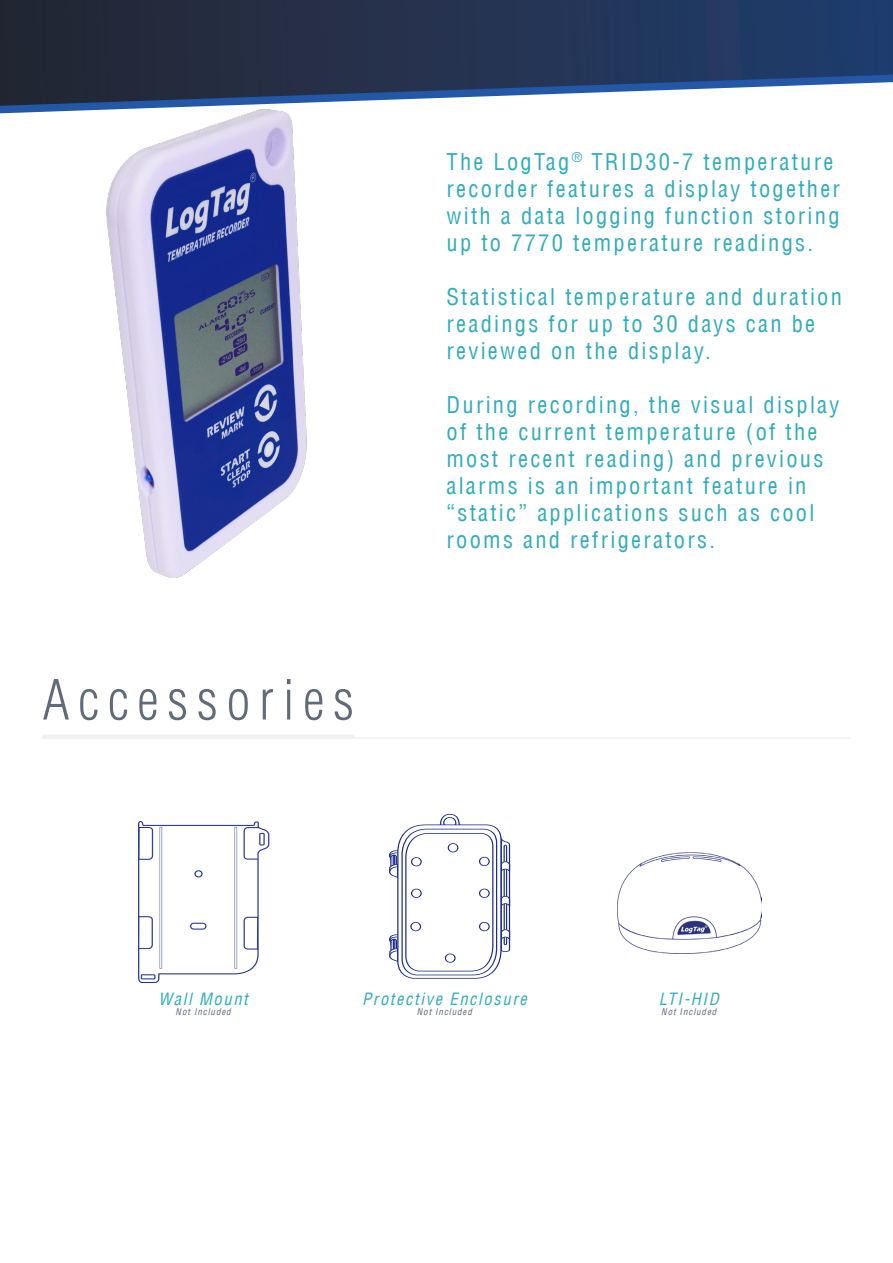
<style>
.page{position:relative;width:893px;height:1263px;background:#fff}
.page>*{position:absolute;margin:0;border:0;box-sizing:border-box;transform-origin:0 0}
.SubTitle{font:300 condensed 54px "Helvetica LT";letter-spacing:.16em;color:#606b79}
.Paragraph_Style_2_1{font:condensed 22.5px/27px "Helvetica LT";letter-spacing:.1em;color:#30acba}
.Paragraph_Style_1{font:italic condensed 16.5px "Helvetica LT";letter-spacing:.1em;color:#30acba}
.Paragraph_Style_1-2{font:italic condensed 9px "Helvetica LT";letter-spacing:.1em;color:#606b79}
</style>
<div class="page">
<svg style="left:0;top:106px;width:75px;height:7px"></svg>
<svg style="left:0;top:0;width:893px;height:106px;background:#354461"></svg>
<hr style="left:43px;top:737px;width:807px;height:2px;background:#edeff1">
<hr style="left:43px;top:734px;width:311px;height:3px;background:#edeff1">
<img style="left:75px;top:98px;width:293px;height:480px">
<img style="left:617px;top:852px;width:144px;height:101px">
<svg style="left:389px;top:814px;width:122px;height:165px"></svg>
<div style="left:480px;top:889px;width:9px;height:8px;background:#fff;border-radius:50%"></div>
<div style="left:480px;top:889px;width:9px;height:8px;border:1px solid #1c2e87;border-radius:50%"></div>
<div style="left:480px;top:857px;width:9px;height:9px;background:#fff;border-radius:50%"></div>
<div style="left:480px;top:857px;width:9px;height:9px;border:1px solid #1c2e87;border-radius:50%"></div>
<div style="left:412px;top:857px;width:9px;height:9px;background:#fff;border-radius:50%"></div>
<div style="left:412px;top:857px;width:9px;height:9px;border:1px solid #1c2e87;border-radius:50%"></div>
<div style="left:448px;top:843px;width:10px;height:9px;background:#fff;border-radius:50%"></div>
<div style="left:448px;top:843px;width:10px;height:9px;border:1px solid #1c2e87;border-radius:50%"></div>
<div style="left:412px;top:889px;width:9px;height:8px;background:#fff;border-radius:50%"></div>
<div style="left:412px;top:889px;width:9px;height:8px;border:1px solid #1c2e87;border-radius:50%"></div>
<div style="left:411px;top:922px;width:9px;height:9px;background:#fff;border-radius:50%"></div>
<div style="left:411px;top:922px;width:10px;height:9px;border:1px solid #1c2e87;border-radius:50%"></div>
<div style="left:480px;top:922px;width:9px;height:9px;background:#fff;border-radius:50%"></div>
<div style="left:480px;top:922px;width:9px;height:9px;border:1px solid #1c2e87;border-radius:50%"></div>
<div style="left:445px;top:954px;width:10px;height:8px;background:#fff;border-radius:50%"></div>
<div style="left:445px;top:954px;width:10px;height:8px;border:1px solid #1c2e87;border-radius:50%"></div>
<img style="left:138px;top:821px;width:132px;height:162px">
<p class="SubTitle" style="left:43px;top:666px;width:313px">Accessories</p>
<p class="Paragraph_Style_2_1" style="left:446px;top:148px;width:395px">The LogTag<sup>®</sup> TRID30-7 temperature recorder features a display together with a data logging function storing up to 7770 temperature readings.</p>
<p class="Paragraph_Style_2_1" style="left:446px;top:283px;width:397px">Statistical temperature and duration readings for up to 30 days can be reviewed on the display.</p>
<p class="Paragraph_Style_2_1" style="left:446px;top:391px;width:394px">During recording, the visual display of the current temperature (of the most recent reading) and previous alarms is an important feature in “static” applications such as cool rooms and refrigerators.</p>
<p class="Paragraph_Style_1" style="left:159px;top:988px;width:91px">Wall Mount</p>
<p class="Paragraph_Style_1-2" style="left:176px;top:1006px;width:57px">Not Included</p>
<p class="Paragraph_Style_1" style="left:362px;top:988px;width:166px">Protective Enclosure</p>
<p class="Paragraph_Style_1-2" style="left:417px;top:1006px;width:57px">Not Included</p>
<p class="Paragraph_Style_1" style="left:659px;top:988px;width:62px">LTI-HID</p>
<p class="Paragraph_Style_1-2" style="left:661px;top:1006px;width:57px">Not Included</p>
</div>
